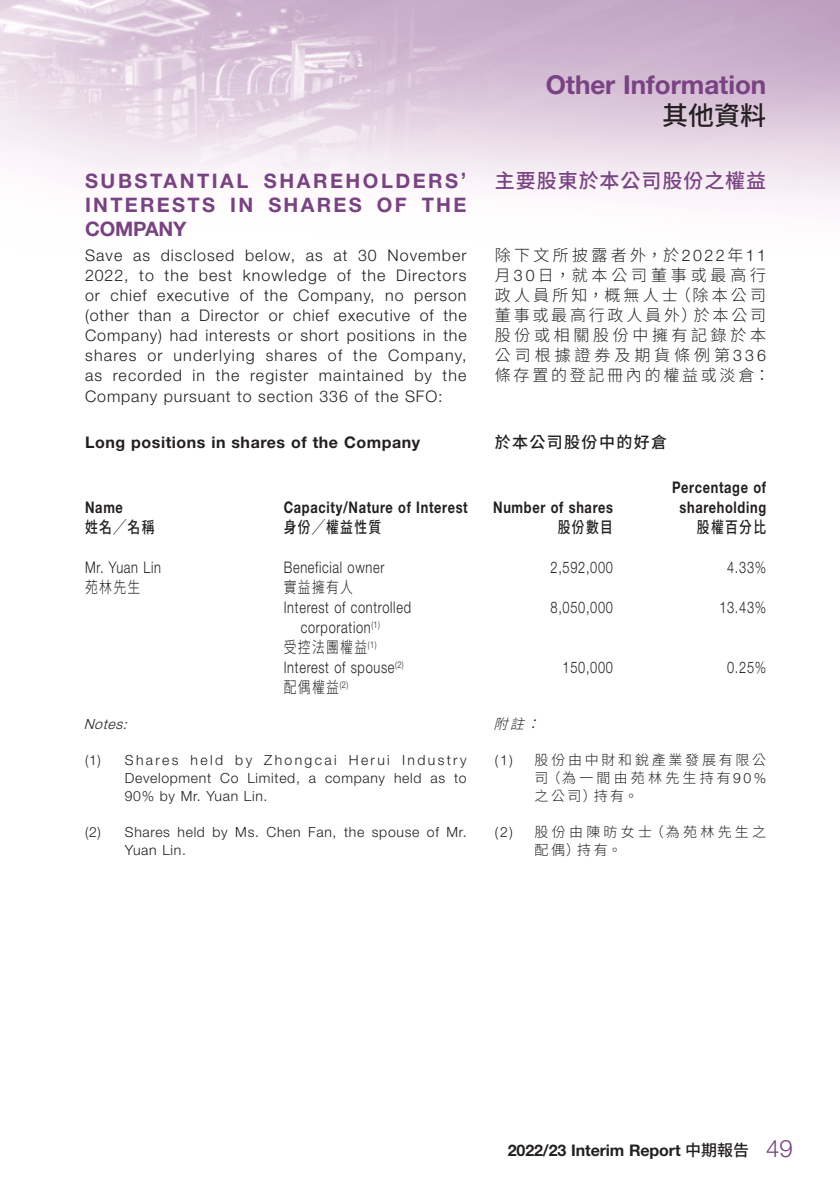
<style>
.page{position:relative;width:840px;height:1191px;background:#fff}
.page>*{position:absolute;margin:0;border:0;box-sizing:border-box;transform-origin:0 0}
.t1{font:700 26px "Helvetica Neue LT Std";color:#794282}
.t2{font:500 26px "Source Han Sans TC";color:#231f20}
.Heading_1{font:700 20px/24px "Helvetica Neue LT Std";letter-spacing:.115em;color:#794282;text-align:justify}
.C_Heading_1{font:500 20px "Source Han Sans TC";letter-spacing:.045em;color:#794282}
.Body_Text{font:300 16px/20px "Helvetica Neue LT Std";letter-spacing:.055em;color:#231f20;text-align:justify}
.Body_Text-2{font:300 16px/20px "Helvetica Neue LT Std";letter-spacing:.055em;color:#231f20;scale:.8 1}
.C_Body_Text{font:300 16px/20px "Source Han Sans TC";letter-spacing:.205em;color:#231f20}
.Body_Text-3{font:700 16px "Helvetica Neue LT Std";letter-spacing:.055em;color:#231f20;scale:.8 1}
.Heading_2{font:700 16px "Helvetica Neue LT Std";letter-spacing:.035em;color:#231f20}
.Heading_2-2{font:700 16px "Helvetica Neue LT Std";letter-spacing:-.005em;color:#231f20}
.Body_Text-4{font:300 16px "Source Han Sans TC";letter-spacing:.105em;color:#231f20;scale:.8 1}
.Body_Text-5{font:500 16px "Source Han Sans TC";letter-spacing:.105em;color:#231f20;scale:.8 1}
.C_Heading_2{font:500 16px "Source Han Sans TC";letter-spacing:.085em;color:#231f20}
.Notes{font:300 14px/18px "Helvetica Neue LT Std";letter-spacing:.05em;color:#231f20;text-align:justify}
.C_Notes{font:300 14px/18px "Source Han Sans TC";letter-spacing:.225em;color:#231f20;text-align:justify}
.Notes-2{font:italic 300 14px "Helvetica Neue LT Std";color:#231f20}
.C_Notes-2{font:italic 300 14px "Source Han Sans TC";color:#231f20}
.s1{font-family:"Helvetica Neue LT Std"}
.s2{font-family:"Source Han Sans TC";font-weight:500}
.s3{font-weight:300;font-size:24px;color:#794282}
</style>
<div class="page">
<img style="left:0;top:0;width:839px;height:208px">
<p class="Heading_1" style="left:85px;top:168px;width:382px">SUBSTANTIAL SHAREHOLDERS’ INTERESTS IN SHARES OF THE COMPANY</p>
<p class="Body_Text" style="left:85px;top:245px;width:383px">Save as disclosed below, as at 30 November 2022, to the best knowledge of the Directors or chief executive of the Company, no person (other than a Director or chief executive of the Company) had interests or short positions in the shares or underlying shares of the Company, as recorded in the register maintained by the Company pursuant to section 336 of the SFO:</p>
<p class="Heading_2" style="left:85px;top:432px;width:336px">Long positions in shares of the Company</p>
<h1 class="t1" style="left:545px;top:69px;width:222px">Other Information</h1>
<h1 class="t2" style="left:662px;top:101px;width:105px">其他資料</h1>
<p class="C_Heading_1" style="left:494px;top:169px;width:273px">主要股東於本公司股份之權益</p>
<p class="C_Body_Text" style="left:494px;top:246px;width:277px">除下文所披露者外，於<span class="s1">2022</span>年<span class="s1">11</span>月<span class="s1">30</span>日，就本公司董事或最高行政人員所知，概無人士（除本公司董事或最高行政人員外）於本公司股份或相關股份中擁有記錄於本公司根據證券及期貨條例第<span class="s1">336</span>條存置的登記冊內的權益或淡倉：</p>
<p class="C_Heading_2" style="left:494px;top:432px;width:173px">於本公司股份中的好倉</p>
<p class="Body_Text-3" style="left:85px;top:497px;width:49px">Name</p>
<p class="Body_Text-3" style="left:283px;top:497px;width:231px">Capacity/Nature of Interest</p>
<p class="Body_Text-3" style="left:493px;top:497px;width:151px">Number of shares</p>
<p class="Body_Text-3" style="left:671px;top:477px;width:119px">Percentage of</p>
<p class="Body_Text-3" style="left:679px;top:497px;width:110px">shareholding</p>
<p class="Body_Text-5" style="left:85px;top:518px;width:88px">姓名╱名稱</p>
<p class="Body_Text-5" style="left:283px;top:518px;width:123px">身份╱權益性質</p>
<p class="Body_Text-5" style="left:557px;top:518px;width:70px">股份數目</p>
<p class="Body_Text-5" style="left:696px;top:518px;width:88px">股權百分比</p>
<p class="Body_Text-2" style="left:85px;top:557px;width:96px">Mr. Yuan Lin</p>
<p class="Body_Text-2" style="left:283px;top:557px;width:127px">Beneficial owner</p>
<p class="Body_Text-2" style="left:550px;top:557px;width:79px">2,592,000</p>
<p class="Body_Text-2" style="left:726px;top:557px;width:50px">4.33%</p>
<p class="Body_Text-4" style="left:85px;top:578px;width:70px">苑林先生</p>
<p class="Body_Text-4" style="left:283px;top:578px;width:88px">實益擁有人</p>
<p class="Body_Text-2" style="left:300px;top:597px;width:139px;text-indent:-17px">Interest of controlled corporation<sup>(1)</sup></p>
<p class="Body_Text-2" style="left:550px;top:597px;width:79px">8,050,000</p>
<p class="Body_Text-2" style="left:719px;top:597px;width:60px">13.43%</p>
<p class="Body_Text-4" style="left:283px;top:638px;width:117px">受控法團權益<sup>(1)</sup></p>
<p class="Body_Text-2" style="left:283px;top:657px;width:151px">Interest of spouse<sup>(2)</sup></p>
<p class="Body_Text-2" style="left:562px;top:657px;width:64px">150,000</p>
<p class="Body_Text-2" style="left:726px;top:657px;width:50px">0.25%</p>
<p class="Body_Text-4" style="left:283px;top:678px;width:82px">配偶權益<sup>(2)</sup></p>
<p class="Notes-2" style="left:84px;top:716px;width:49px">Notes:</p>
<p class="Notes" style="left:125px;top:751px;width:343px;text-indent:-40px">(1) Shares held by Zhongcai Herui Industry Development Co Limited, a company held as to 90% by Mr. Yuan Lin.</p>
<p class="Notes" style="left:125px;top:823px;width:343px;text-indent:-40px">(2) Shares held by Ms. Chen Fan, the spouse of Mr.<br>Yuan Lin.</p>
<p class="C_Notes-2" style="left:493px;top:716px;width:58px">附註：</p>
<p class="C_Notes" style="left:534px;top:751px;width:233px;text-indent:-40px"><span class="s1">(1)</span> 股份由中財和銳產業發展有限公司（為一間由苑林先生持有<span class="s1">90%</span>之公司）持有。</p>
<p class="C_Notes" style="left:534px;top:823px;width:233px;text-indent:-40px"><span class="s1">(2)</span> 股份由陳昉女士（為苑林先生之配偶）持有。</p>
<p class="Heading_2-2" style="left:507px;top:1139px;width:286px">2022/23 Interim Report <span class="s2">中期報告</span> <span class="s3">49</span></p>
</div>
